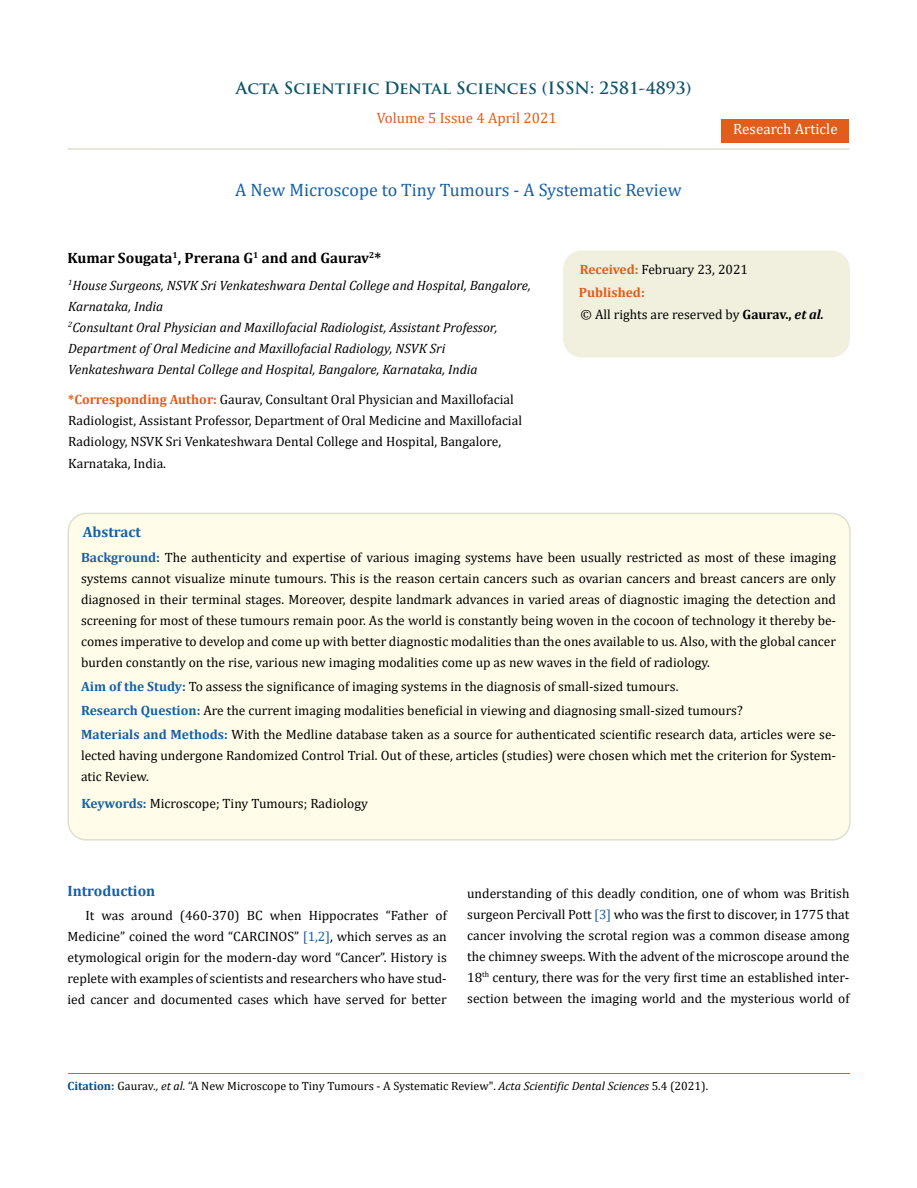
<style>
.page{position:relative;width:917px;height:1188px;background:#fff}
.page>*{position:absolute;margin:0;border:0;box-sizing:border-box;transform-origin:0 0}
.t1{font:18px "Cambria";color:#1560a6}
.t2{font:700 16.5px "Trajan Pro";color:#0e546a}
.t3{font:700 15px "Cambria";color:#000}
.t4{font:15px "Cambria";color:#e05d1a}
.t5{font:700 15px "Cambria";color:#1560a6}
.t6{font:15px "Cambria";color:#fff}
.t7{font:13.5px/21px "Cambria";color:#000}
.t8{font:italic 13.5px/21px "Cambria";color:#000}
.t9{font:700 13.5px/23px "Cambria";color:#e05d1a}
.t10{font:12px "Cambria";color:#000}
.s1{font-weight:700;color:#e05d1a}
.s2{font-weight:400;color:#000}
.s3{font-weight:700}
.s4{font-weight:700;font-style:italic}
.s5{font-weight:700;color:#1560a6}
.s6{color:#1560a6}
.s7{font-weight:700;color:#035089}
.s8{font-style:italic}
</style>
<div class="page">
<div style="left:721px;top:119px;width:128px;height:23px;background:#e05d1a"></div>
<div style="left:563px;top:251px;width:286px;height:106px;background:#f1f0de;border-radius:18px"></div>
<div style="left:563px;top:250px;width:286px;height:107px;border:2px solid #f1f0de;border-radius:18px"></div>
<div style="left:68px;top:513px;width:781px;height:327px;background:#fffde9;border-radius:18px"></div>
<div style="left:67px;top:513px;width:783px;height:328px;border:2px solid #e0dfcd;border-radius:18px"></div>
<hr style="left:68px;top:1073px;width:781px;height:1px;background:#e05d1a">
<hr style="left:67px;top:148px;width:782px;height:2px;background:#e0dfcd">
<p class="t2" style="left:236px;top:77px;width:457px">Acta Scientific Dental Sciences (ISSN: 2581-4893)</p>
<p class="t4" style="left:376px;top:109px;width:182px">Volume 5 Issue 4 April 2021</p>
<h1 class="t1" style="left:235px;top:180px;width:448px">A New Microscope to Tiny Tumours - A Systematic Review</h1>
<p class="t6" style="left:733px;top:120px;width:106px">Research Article</p>
<p class="t3" style="left:67px;top:247px;width:315px">Kumar Sougata<sup>1</sup>, Prerana G<sup>1</sup> and and Gaurav<sup>2</sup>*</p>
<p class="t8" style="left:68px;top:274px;width:464px"><sup>1</sup>House Surgeons, NSVK Sri Venkateshwara Dental College and Hospital, Bangalore, Karnataka, India<br><sup>2</sup>Consultant Oral Physician and Maxillofacial Radiologist, Assistant Professor, Department of Oral Medicine and Maxillofacial Radiology, NSVK Sri Venkateshwara Dental College and Hospital, Bangalore, Karnataka, India</p>
<p class="t7" style="left:68px;top:389px;width:455px"><span class="s1">*Corresponding Author:</span> Gaurav, Consultant Oral Physician and Maxillofacial Radiologist, Assistant Professor, Department of Oral Medicine and Maxillofacial Radiology, NSVK Sri Venkateshwara Dental College and Hospital, Bangalore, Karnataka, India.</p>
<p class="t9" style="left:578px;top:258px;width:171px">Received: <span class="s2">February 23, 2021<br></span>Published:</p>
<p class="t7" style="left:580px;top:304px;width:245px">© All rights are reserved by <span class="s3">Gaurav.,</span> <span class="s4">et al.</span></p>
<p class="t5" style="left:83px;top:521px;width:60px">Abstract</p>
<p class="t7" style="left:81px;top:547px;width:756px;text-align:justify"><span class="s5">Background:</span> The authenticity and expertise of various imaging systems have been usually restricted as most of these imaging systems cannot visualize minute tumours. This is the reason certain cancers such as ovarian cancers and breast cancers are only diagnosed in their terminal stages. Moreover, despite landmark advances in varied areas of diagnostic imaging the detection and screening for most of these tumours remain poor. As the world is constantly being woven in the cocoon of technology it thereby be&shy;comes imperative to develop and come up with better diagnostic modalities than the ones available to us. Also, with the global cancer burden constantly on the rise, various new imaging modalities come up as new waves in the field of radiology.</p>
<p class="t7" style="left:81px;top:675px;width:756px;line-height:24px"><span class="s5">Aim of the Study:</span> To assess the significance of imaging systems in the diagnosis of small-sized tumours.<br><span class="s5">Research Question:</span> Are the current imaging modalities beneficial in viewing and diagnosing small-sized tumours?<br><span class="s5">Materials and Methods:</span> With the Medline database taken as a source for authenticated scientific research data, articles were se-</p>
<p class="t7" style="left:81px;top:745px;width:756px">lected having undergone Randomized Control Trial. Out of these, articles (studies) were chosen which met the criterion for System&shy;atic Review.</p>
<p class="t7" style="left:81px;top:792px;width:288px"><span class="s5">Keywords:</span> Microscope; Tiny Tumours; Radiology</p>
<p class="t5" style="left:67px;top:880px;width:89px">Introduction</p>
<p class="t7" style="left:67px;top:905px;width:381px;text-align:justify;text-indent:18px">It was around (460-370) BC when Hippocrates “Father of Medicine” coined the word “CARCINOS” <span class="s6">[1,2]</span>, which serves as an etymological origin for the modern-day word “Cancer”. History is replete with examples of scientists and researchers who have stud&shy;ied cancer and documented cases which have served for better</p>
<p class="t7" style="left:467px;top:882px;width:384px;text-align:justify">understanding of this deadly condition, one of whom was British surgeon Percivall Pott <span class="s6">[3]</span> who was the first to discover, in 1775 that cancer involving the scrotal region was a common disease among the chimney sweeps. With the advent of the microscope around the 18<sup>th</sup> century, there was for the very first time an established inter&shy;section between the imaging world and the mysterious world of</p>
<p class="t10" style="left:68px;top:1079px;width:642px"><span class="s7">Citation:</span> Gaurav<span class="s8">., et al.</span> “A New Microscope to Tiny Tumours - A Systematic Review". <span class="s8">Acta Scientific Dental Sciences</span> 5.4 (2021).</p>
</div>
